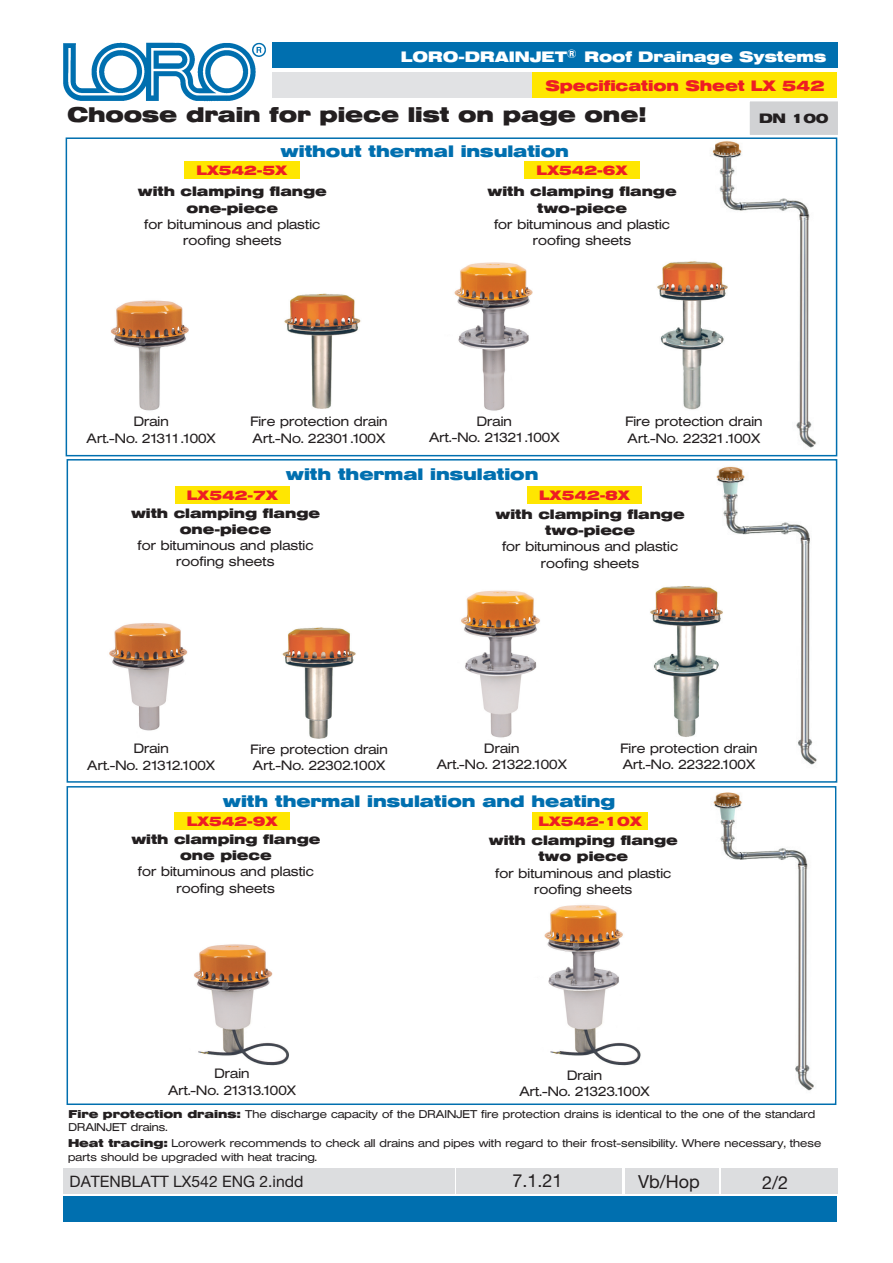
<style>
.page{position:relative;width:893px;height:1263px;background:#fff}
.page>*{position:absolute;margin:0;border:0;box-sizing:border-box;transform-origin:0 0}
.t1{font:700 21px "Helvetica Extended BQ";color:#231f20}
.t2{font:18px "Helvetica Neue LT Std";color:#231f20}
.t3{font:700 16.5px "Helvetica Extended BQ";color:#006faf}
.t4{font:15.75px "Helvetica Neue LT Std";color:#231f20}
.t5{font:700 15px/28.7px "Helvetica Extended BQ";color:#fff;text-align:right}
.t6{font:300 13.5px/16.2px "Helvetica Extended BQ";color:#231f20;text-align:center}
.t7{font:700 13.5px/16.2px "Helvetica Extended BQ";color:#231f20;text-align:center}
.t8{font:700 13.5px "Helvetica Extended BQ";color:#ee1d23}
.t9{font:300 11.25px/13.5px "Helvetica Extended BQ";color:#231f20}
.s1{color:#ee1d23}
.s2{font-weight:700}
</style>
<div class="page">
<div style="left:272px;top:43px;width:565px;height:25px;background:#006faf"></div>
<div style="left:272px;top:72px;width:565px;height:26px;background:#e1e2e4"></div>
<img style="left:63px;top:42px;width:203px;height:60px">
<div style="left:532px;top:72px;width:305px;height:26px;background:#ffe601"></div>
<div style="left:63px;top:1196px;width:774px;height:26px;background:#006faf"></div>
<div style="left:63px;top:1168px;width:392px;height:25px;background:#dcdddf"></div>
<div style="left:456px;top:1168px;width:166px;height:25px;background:#dcdddf"></div>
<div style="left:625px;top:1168px;width:93px;height:25px;background:#dcdddf"></div>
<div style="left:721px;top:1168px;width:116px;height:25px;background:#dcdddf"></div>
<div style="left:749px;top:101px;width:90px;height:35px;background:#d1d2d4"></div>
<div style="left:748px;top:100px;width:91px;height:36px;border:2px solid #fff"></div>
<div style="left:66px;top:137px;width:771px;height:319px;background:#fff;border:2px solid #006faf"></div>
<img style="left:110px;top:300px;width:79px;height:111px">
<img style="left:454px;top:262px;width:79px;height:149px">
<img style="left:711px;top:141px;width:105px;height:307px">
<div style="left:184px;top:161px;width:115px;height:17px;background:#ffe601"></div>
<div style="left:525px;top:161px;width:115px;height:17px;background:#ffe601"></div>
<div style="left:67px;top:459px;width:770px;height:324px;background:#fff;border:2px solid #006faf"></div>
<img style="left:109px;top:623px;width:79px;height:108px">
<img style="left:461px;top:590px;width:79px;height:148px">
<img style="left:716px;top:465px;width:119px;height:311px">
<div style="left:175px;top:486px;width:115px;height:18px;background:#ffe601"></div>
<div style="left:527px;top:486px;width:115px;height:18px;background:#ffe601"></div>
<div style="left:67px;top:786px;width:769px;height:319px;background:#fff;border:2px solid #006faf"></div>
<img style="left:194px;top:944px;width:95px;height:122px">
<img style="left:544px;top:904px;width:97px;height:162px">
<img style="left:713px;top:790px;width:122px;height:311px">
<div style="left:174px;top:812px;width:116px;height:17px;background:#ffe601"></div>
<div style="left:532px;top:813px;width:116px;height:17px;background:#ffe601"></div>
<img style="left:284px;top:293px;width:77px;height:116px">
<img style="left:282px;top:627px;width:74px;height:112px">
<img style="left:657px;top:255px;width:84px;height:158px">
<img style="left:650px;top:576px;width:91px;height:164px">
<p class="t5" style="left:401px;top:43px;width:427px">LORO-DRAINJET<sup>®</sup> Roof Drainage Systems<br><span class="s1">Specification Sheet LX 542</span></p>
<h1 class="t1" style="left:67px;top:103px;width:580px">Choose drain for piece list on page one!</h1>
<p class="t7" style="left:759px;top:111px;width:71px">DN 100</p>
<p class="t3" style="left:281px;top:142px;width:290px">without thermal insulation</p>
<p class="t7" style="left:138px;top:184px;width:190px">with clamping flange one-piece</p>
<p class="t6" style="left:144px;top:216px;width:178px">for bituminous and plastic roofing sheets</p>
<p class="t8" style="left:196px;top:162px;width:92px">LX542-5X</p>
<p class="t8" style="left:537px;top:162px;width:92px">LX542-6X</p>
<p class="t7" style="left:488px;top:184px;width:190px">with clamping flange two-piece</p>
<p class="t6" style="left:494px;top:216px;width:178px">for bituminous and plastic roofing sheets</p>
<p class="t6" style="left:87px;top:414px;width:131px">Drain<br>Art.-No. 21311.100X</p>
<p class="t6" style="left:250px;top:414px;width:139px;text-align:left">Fire protection drain<br>Art.-No. 22301.100X</p>
<p class="t6" style="left:429px;top:413px;width:132px">Drain<br>Art.-No. 21321.100X</p>
<p class="t6" style="left:625px;top:414px;width:139px;text-align:left">Fire protection drain<br>Art.-No. 22321.100X</p>
<p class="t3" style="left:286px;top:464px;width:254px">with thermal insulation</p>
<p class="t7" style="left:131px;top:505px;width:190px">with clamping flange one-piece</p>
<p class="t6" style="left:137px;top:538px;width:178px">for bituminous and plastic roofing sheets</p>
<p class="t8" style="left:187px;top:487px;width:92px">LX542-7X</p>
<p class="t8" style="left:539px;top:487px;width:92px">LX542-8X</p>
<p class="t7" style="left:496px;top:506px;width:190px">with clamping flange two-piece</p>
<p class="t6" style="left:502px;top:539px;width:178px">for bituminous and plastic roofing sheets</p>
<p class="t6" style="left:87px;top:741px;width:129px">Drain<br>Art.-No. 21312.100X</p>
<p class="t6" style="left:251px;top:741px;width:139px;text-align:left">Fire protection drain<br>Art.-No. 22302.100X</p>
<p class="t6" style="left:437px;top:741px;width:132px">Drain<br>Art.-No. 21322.100X</p>
<p class="t6" style="left:620px;top:741px;width:139px;text-align:left">Fire protection drain<br>Art.-No. 22322.100X</p>
<p class="t3" style="left:223px;top:791px;width:394px">with thermal insulation and heating</p>
<p class="t7" style="left:131px;top:831px;width:190px">with clamping flange one piece</p>
<p class="t6" style="left:138px;top:864px;width:178px">for bituminous and plastic roofing sheets</p>
<p class="t8" style="left:187px;top:813px;width:92px">LX542-9X</p>
<p class="t8" style="left:538px;top:814px;width:105px">LX542-10X</p>
<p class="t7" style="left:489px;top:833px;width:190px">with clamping flange two piece</p>
<p class="t6" style="left:495px;top:865px;width:178px">for bituminous and plastic roofing sheets</p>
<p class="t6" style="left:168px;top:1066px;width:129px">Drain<br>Art.-No. 21313.100X</p>
<p class="t6" style="left:519px;top:1067px;width:132px">Drain<br>Art.-No. 21323.100X</p>
<p class="t9" style="left:69px;top:1107px;width:748px"><span class="s2">Fire protection drains:</span> The discharge capacity of the DRAINJET fire protection drains is identical to the one of the standard<br>DRAINJET drains.</p>
<p class="t9" style="left:68px;top:1137px;width:755px"><span class="s2">Heat tracing:</span> Lorowerk recommends to check all drains and pipes with regard to their frost-sensibility. Where necessary, these parts should be upgraded with heat tracing.</p>
<p class="t4" style="left:70px;top:1172px;width:235px">DATENBLATT LX542 ENG 2.indd</p>
<h2 class="t2" style="left:512px;top:1170px;width:52px">7.1.21</h2>
<h2 class="t2" style="left:638px;top:1170px;width:63px">Vb/Hop</h2>
<h2 class="t2" style="left:762px;top:1172px;width:28px">2/2</h2>
</div>
